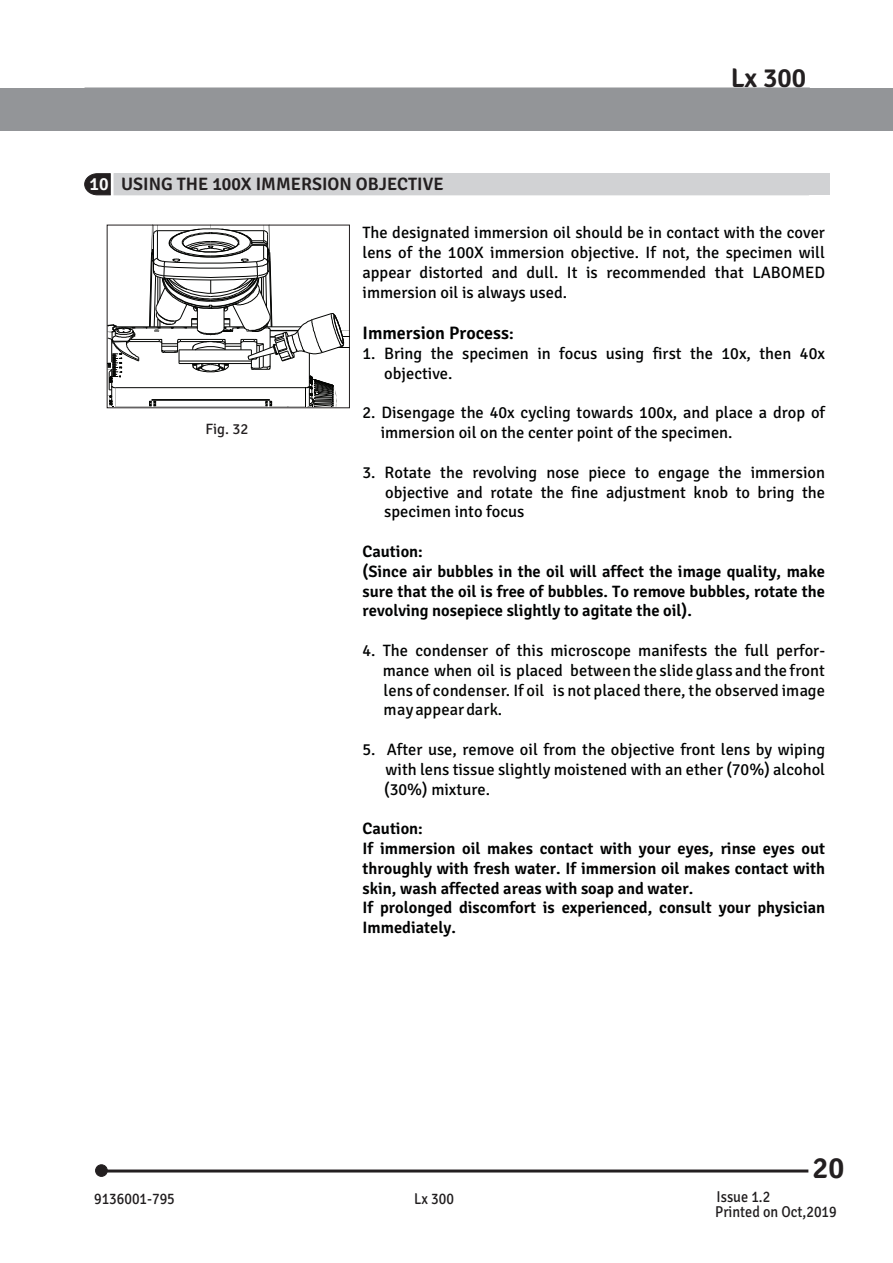
<style>
.page{position:relative;width:893px;height:1263px;background:#fff}
.page>*{position:absolute;margin:0;border:0;box-sizing:border-box;transform-origin:0 0}
.t1{font:600 30px "Signika";color:#231f20}
.t2{font:600 27px "Signika";color:#231f20}
.t3{font:600 18px "Signika";color:#231f20}
.t4{font:600 18px "Signika";color:#010202}
.t5{font:600 18px "Signika";color:#fafbfb}
.t6{font:16.5px/19.8px "Signika";color:#010202;text-align:justify}
.t7{font:600 16.5px/19.8px "Signika";color:#010202}
.t8{font:16.5px/19.8px "Signika";letter-spacing:.01em;color:#040503;text-align:justify}
.t9{font:15.75px/15px "Signika";color:#201d1e;scale:.91 1}
.t10{font:15px "Signika";color:#231f20}
.s1{font-size:16.5px}
.s2{color:#010202}
</style>
<div class="page">
<div style="left:114px;top:174px;width:716px;height:21px;background:#d1d2d4"></div>
<div style="left:114px;top:173px;width:695px;height:22px;border:1px solid #d1d2d4"></div>
<svg style="left:84px;top:173px;width:27px;height:23px"></svg>
<hr style="left:97px;top:1169px;width:711px;height:3px;background:#231f20">
<div style="left:96px;top:1165px;width:11px;height:11px;background:#231f20;border-radius:50%"></div>
<div style="left:95px;top:1164px;width:13px;height:13px;border:1px solid #231f20;border-radius:50%"></div>
<div style="left:0;top:88px;width:893px;height:42px;background:#939598"></div>
<svg style="left:107px;top:225px;width:243px;height:182px"></svg>
<h2 class="t2" style="left:731px;top:62px;width:77px">Lx 300</h2>
<p class="t5" style="left:90px;top:173px;width:21px">10</p>
<p class="t3" style="left:121px;top:174px;width:324px">USING THE 100X IMMERSION OBJECTIVE</p>
<p class="t10" style="left:205px;top:420px;width:44px">Fig. 32</p>
<p class="t6" style="left:362px;top:223px;width:464px">The designated immersion oil should be in contact with the cover lens of the 100X immersion objective. If not, the specimen will appear distorted and dull. It is recommended that LABOMED immersion oil is always used.</p>
<p class="t4" style="left:362px;top:323px;width:153px">Immersion Process<span class="s1">:</span></p>
<p class="t6" style="left:384px;top:344px;width:442px;text-indent:-22px">1. Bring the specimen in focus using first the 10x, then 40x objective.</p>
<p class="t6" style="left:381px;top:403px;width:446px;text-indent:-18px">2. Disengage the 40x cycling towards 100x, and place a drop of immersion oil on the center point of the specimen.</p>
<p class="t6" style="left:384px;top:463px;width:442px;text-indent:-22px">3. Rotate the revolving nose piece to engage the immersion objective and rotate the fine adjustment knob to bring the specimen into focus</p>
<p class="t7" style="left:362px;top:542px;width:464px">Caution:<br>(Since air bubbles in the oil will affect the image quality, make sure that the oil is free of bubbles. To remove bubbles, rotate the revolving nosepiece slightly to agitate the oil).</p>
<p class="t8" style="left:383px;top:641px;width:444px;text-indent:-20px"><span class="s2">4. The condenser of this microscope manifests the full perfor&shy;mance when oil is placed</span> between the slide glass and the front lens of condenser. If oil is not placed there, the observed image mayappeardark.</p>
<p class="t6" style="left:384px;top:740px;width:442px;text-indent:-22px">5. After use, remove oil from the objective front lens by wiping with lens tissue slightly moistened with an ether (70%) alcohol (30%) mixture.</p>
<p class="t7" style="left:363px;top:819px;width:464px">Caution:<br>If immersion oil makes contact with your eyes, rinse eyes out throughly with fresh water. If immersion oil makes contact with skin, wash affected areas with soap and water.<br>If prolonged discomfort is experienced, consult your physician Immediately.</p>
<h1 class="t1" style="left:813px;top:1151px;width:33px">20</h1>
<p class="t9" style="left:94px;top:1191px;width:90px">9136001-795</p>
<p class="t9" style="left:414px;top:1191px;width:45px">Lx 300</p>
<p class="t9" style="left:715px;top:1189px;width:135px">Issue 1.2<br>Printed on Oct,2019</p>
</div>
